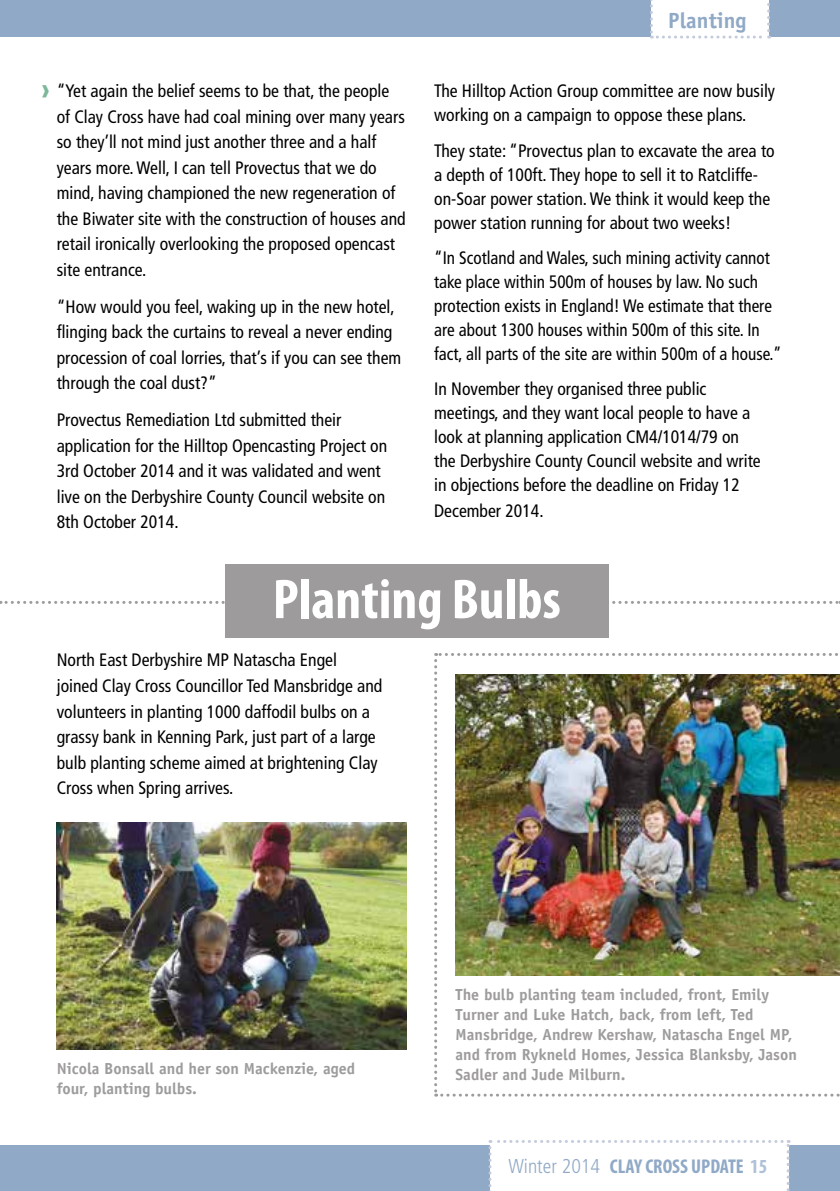
<style>
.page{position:relative;width:840px;height:1191px;background:#fff}
.page>*{position:absolute;margin:0;border:0;box-sizing:border-box;transform-origin:0 0}
.t1{font:700 condensed 56.6px "Myriad Pro";color:#fff}
.t2{font:900 condensed 29.6px "Frutiger";color:#7bb89a}
.t3{font:700 22px "Officina Sans Std";color:#90a9c6}
.t4{font:700 condensed 20px "Myriad Pro";color:#90a9c6}
.t5{font:condensed 18px/25.6px "Frutiger";color:#000}
.t6{font:condensed 18px/24px "Frutiger";color:#000;scale:.95 1}
.t7{font:700 16px/20px "Officina Sans Std";color:#9e9b9c}
.s1{font-family:"Frutiger LT Std";font-weight:300}
.s2{color:#b0c1d7}
</style>
<div class="page">
<div style="left:0;top:0;width:839px;height:37px;background:#90a9c6"></div>
<div style="left:0;top:1145px;width:839px;height:46px;background:#90a9c6"></div>
<div style="left:650px;top:0;width:119px;height:39px;background:#fff"></div>
<div style="left:488px;top:1140px;width:301px;height:51px;background:#fff"></div>
<svg style="left:0;top:601px;width:840px;height:3px"></svg>
<div style="left:225px;top:564px;width:383px;height:73px;background:#9e9b9c"></div>
<svg style="left:434px;top:653px;width:406px;height:443px"></svg>
<img style="left:455px;top:674px;width:384px;height:301px">
<img style="left:57px;top:822px;width:349px;height:227px">
<p class="t5" style="left:57px;top:78px;width:350px">“Yet again the belief seems to be that, the people of Clay Cross have had coal mining over many years so they’ll not mind just another three and a half years more. Well, I can tell Provectus that we do mind, having championed the new regeneration of the Biwater site with the construction of houses and retail ironically overlooking the proposed opencast site entrance.</p>
<p class="t5" style="left:57px;top:294px;width:346px">“How would you feel, waking up in the new hotel, flinging back the curtains to reveal a never ending procession of coal lorries, that’s if you can see them through the coal dust?”</p>
<p class="t5" style="left:57px;top:407px;width:332px">Provectus Remediation Ltd submitted their application for the Hilltop Opencasting Project on 3rd October 2014 and it was validated and went live on the Derbyshire County Council website on 8th October 2014.</p>
<h2 class="t2" style="left:41px;top:71px;width:11px">›</h2>
<p class="t3" style="left:668px;top:7px;width:80px">Planting</p>
<p class="t5" style="left:434px;top:79px;width:342px;line-height:24px">The Hilltop Action Group committee are now busily working on a campaign to oppose these plans.</p>
<p class="t5" style="left:434px;top:138px;width:342px;line-height:24px">They state: “Provectus plan to excavate the area to a depth of 100ft. They hope to sell it to Ratcliffe&shy;on-Soar power station. We think it would keep the power station running for about two weeks!</p>
<p class="t6" style="left:434px;top:246px;width:367px">“In Scotland and Wales, such mining activity cannot take place within 500m of houses by law. No such protection exists in England! We estimate that there are about 1300 houses within 500m of this site. In fact, all parts of the site are within 500m of a house.”</p>
<p class="t5" style="left:434px;top:377px;width:328px;line-height:24.2px">In November they organised three public meetings, and they want local people to have a look at planning application CM4/1014/79 on the Derbyshire County Council website and write in objections before the deadline on Friday 12<br>December 2014.</p>
<h1 class="t1" style="left:272px;top:564px;width:289px">Planting Bulbs</h1>
<p class="t5" style="left:57px;top:647px;width:327px">North East Derbyshire MP Natascha Engel joined Clay Cross Councillor Ted Mansbridge and volunteers in planting 1000 daffodil bulbs on a grassy bank in Kenning Park, just part of a large bulb planting scheme aimed at brightening Clay Cross when Spring arrives.</p>
<p class="t7" style="left:57px;top:1058px;width:300px">Nicola Bonsall and her son Mackenzie, aged four, planting bulbs.</p>
<p class="t7" style="left:455px;top:984px;width:343px">The bulb planting team included, front, Emily Turner and Luke Hatch, back, from left, Ted Mansbridge, Andrew Kershaw, Natascha Engel MP, and from Rykneld Homes, Jessica Blanksby, Jason Sadler and Jude Milburn.</p>
<p class="t4" style="left:508px;top:1153px;width:260px"><span class="s1">Winter 2014</span> CLAY CROSS UPDATE <span class="s2">15</span></p>
</div>
